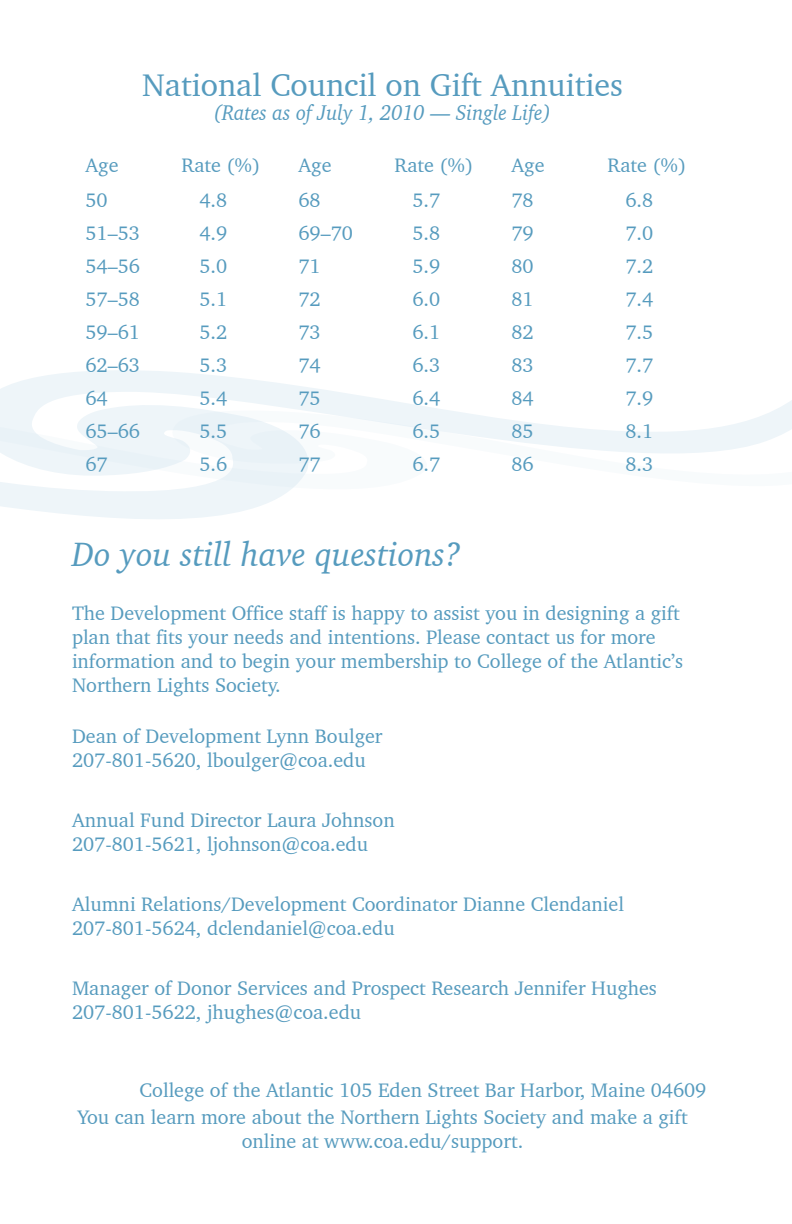
<style>
.page{position:relative;width:792px;height:1224px;background:#fff}
.page>*{position:absolute;margin:0;border:0;box-sizing:border-box;transform-origin:0 0}
.t1{font:italic 34.6px "Charter BT";color:#569bbe;scale:.96 1}
.t2{font:32px "Charter BT";color:#569bbe}
.t3{font:italic 21.8px "Charter BT";color:#569bbe;scale:.92 1}
.t4{font:20px/24px "Charter BT";color:#569bbe}
</style>
<div class="page">
<svg style="left:0;top:370px;width:792px;height:35px"></svg>
<svg style="left:0;top:405px;width:792px;height:114px"></svg>
<p class="t2" style="left:142px;top:65px;width:482px">National Council on Gift Annuities</p>
<p class="t3" style="left:214px;top:99px;width:368px">(Rates as of July 1, 2010 — Single Life)</p>
<p class="t4" style="left:86px;top:153px;width:35px">Age</p>
<p class="t4" style="left:182px;top:153px;width:80px">Rate (%)</p>
<p class="t4" style="left:299px;top:153px;width:35px">Age</p>
<p class="t4" style="left:395px;top:153px;width:80px">Rate (%)</p>
<p class="t4" style="left:512px;top:153px;width:35px">Age</p>
<p class="t4" style="left:608px;top:153px;width:80px">Rate (%)</p>
<p class="t4" style="left:86px;top:187px;width:24px">50</p>
<p class="t4" style="left:200px;top:187px;width:29px">4.8</p>
<p class="t4" style="left:86px;top:220px;width:56px">51–53</p>
<p class="t4" style="left:200px;top:220px;width:29px">4.9</p>
<p class="t4" style="left:86px;top:253px;width:56px">54–56</p>
<p class="t4" style="left:200px;top:253px;width:29px">5.0</p>
<p class="t4" style="left:86px;top:286px;width:56px">57–58</p>
<p class="t4" style="left:200px;top:286px;width:29px">5.1</p>
<p class="t4" style="left:86px;top:319px;width:56px">59–61</p>
<p class="t4" style="left:200px;top:319px;width:29px">5.2</p>
<p class="t4" style="left:86px;top:352px;width:56px">62–63</p>
<p class="t4" style="left:200px;top:352px;width:29px">5.3</p>
<p class="t4" style="left:86px;top:385px;width:24px">64</p>
<p class="t4" style="left:200px;top:385px;width:29px">5.4</p>
<p class="t4" style="left:86px;top:418px;width:56px">65–66</p>
<p class="t4" style="left:200px;top:418px;width:29px">5.5</p>
<p class="t4" style="left:86px;top:451px;width:24px">67</p>
<p class="t4" style="left:200px;top:451px;width:29px">5.6</p>
<p class="t4" style="left:299px;top:187px;width:24px">68</p>
<p class="t4" style="left:413px;top:187px;width:29px">5.7</p>
<p class="t4" style="left:299px;top:220px;width:56px">69–70</p>
<p class="t4" style="left:413px;top:220px;width:29px">5.8</p>
<p class="t4" style="left:299px;top:253px;width:24px">71</p>
<p class="t4" style="left:413px;top:253px;width:29px">5.9</p>
<p class="t4" style="left:299px;top:286px;width:24px">72</p>
<p class="t4" style="left:413px;top:286px;width:29px">6.0</p>
<p class="t4" style="left:299px;top:319px;width:24px">73</p>
<p class="t4" style="left:413px;top:319px;width:29px">6.1</p>
<p class="t4" style="left:299px;top:352px;width:24px">74</p>
<p class="t4" style="left:413px;top:352px;width:29px">6.3</p>
<p class="t4" style="left:299px;top:385px;width:24px">75</p>
<p class="t4" style="left:413px;top:385px;width:29px">6.4</p>
<p class="t4" style="left:299px;top:418px;width:24px">76</p>
<p class="t4" style="left:413px;top:418px;width:29px">6.5</p>
<p class="t4" style="left:299px;top:451px;width:24px">77</p>
<p class="t4" style="left:413px;top:451px;width:29px">6.7</p>
<p class="t1" style="left:72px;top:532px;width:407px">Do you still have questions?</p>
<p class="t4" style="left:512px;top:187px;width:24px">78</p>
<p class="t4" style="left:626px;top:187px;width:29px">6.8</p>
<p class="t4" style="left:512px;top:220px;width:24px">79</p>
<p class="t4" style="left:626px;top:220px;width:29px">7.0</p>
<p class="t4" style="left:512px;top:253px;width:24px">80</p>
<p class="t4" style="left:626px;top:253px;width:29px">7.2</p>
<p class="t4" style="left:512px;top:286px;width:24px">81</p>
<p class="t4" style="left:626px;top:286px;width:29px">7.4</p>
<p class="t4" style="left:512px;top:319px;width:24px">82</p>
<p class="t4" style="left:626px;top:319px;width:29px">7.5</p>
<p class="t4" style="left:512px;top:352px;width:24px">83</p>
<p class="t4" style="left:626px;top:352px;width:29px">7.7</p>
<p class="t4" style="left:512px;top:385px;width:24px">84</p>
<p class="t4" style="left:626px;top:385px;width:29px">7.9</p>
<p class="t4" style="left:512px;top:418px;width:24px">85</p>
<p class="t4" style="left:626px;top:418px;width:29px">8.1</p>
<p class="t4" style="left:512px;top:451px;width:24px">86</p>
<p class="t4" style="left:626px;top:451px;width:29px">8.3</p>
<p class="t4" style="left:72px;top:601px;width:613px">The Development Office staff is happy to assist you in designing a gift plan that fits your needs and intentions. Please contact us for more information and to begin your membership to College of the Atlantic’s Northern Lights Society.</p>
<p class="t4" style="left:72px;top:724px;width:312px">Dean of Development Lynn Boulger<br>207-801-5620, lboulger@coa.edu</p>
<p class="t4" style="left:72px;top:808px;width:324px">Annual Fund Director Laura Johnson<br>207-801-5621, ljohnson@coa.edu</p>
<p class="t4" style="left:72px;top:892px;width:554px">Alumni Relations/Development Coordinator Dianne Clendaniel<br>207-801-5624, dclendaniel@coa.edu</p>
<p class="t4" style="left:72px;top:976px;width:586px">Manager of Donor Services and Prospect Research Jennifer Hughes<br>207-801-5622, jhughes@coa.edu</p>
<p class="t4" style="left:140px;top:1077px;width:568px">College of the Atlantic 105 Eden Street Bar Harbor, Maine 04609</p>
<p class="t4" style="left:77px;top:1105px;width:612px;text-align:center">You can learn more about the Northern Lights Society and make a gift online at www.coa.edu/support.</p>
</div>
